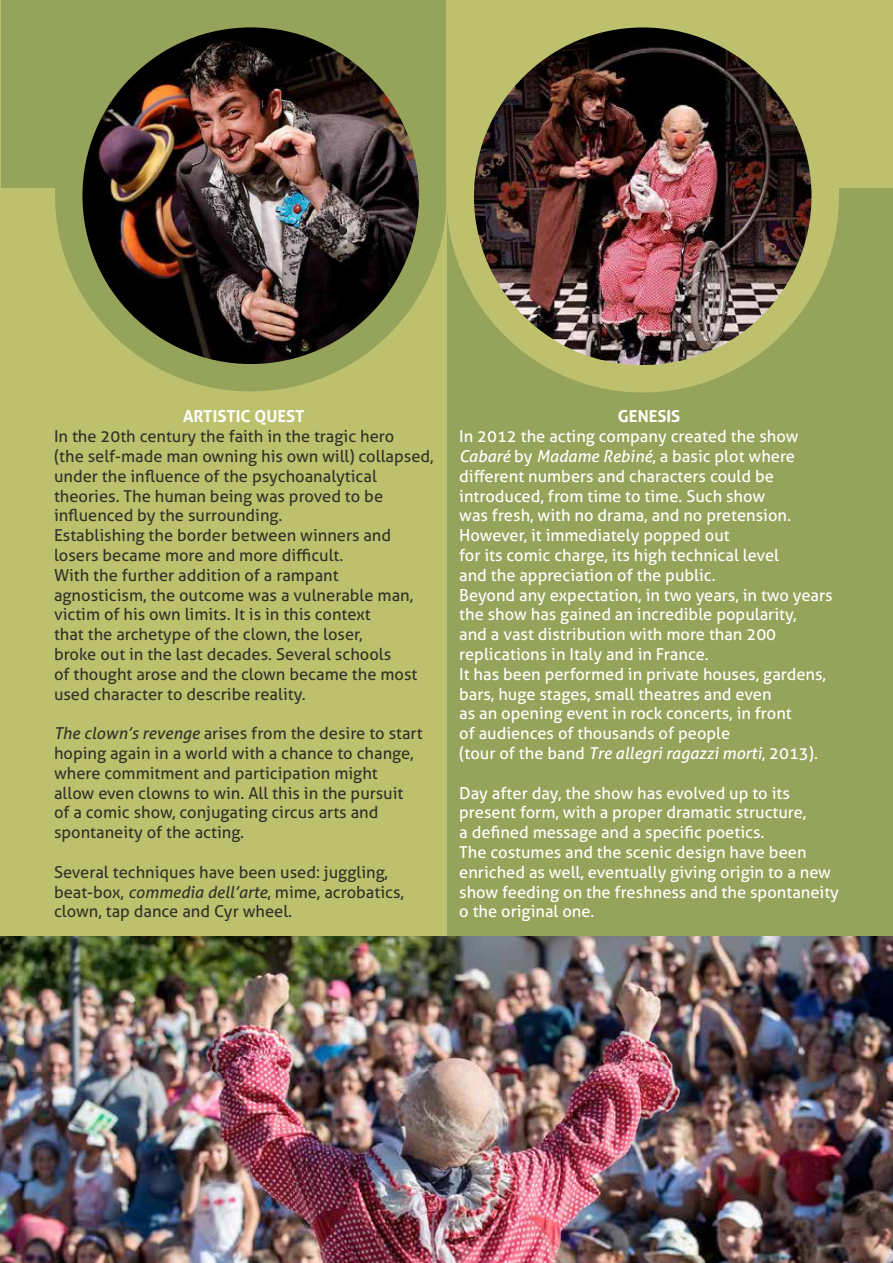
<style>
.page{position:relative;width:893px;height:1263px;background:#fff}
.page>*{position:absolute;margin:0;border:0;box-sizing:border-box;transform-origin:0 0}
.t1{font:16.5px/19.8px "Aller";color:#fff}
.t2{font:16.5px/19.8px "Aller";color:#39312a}
.t3{font:700 16.5px "Aller";color:#fff}
.s1{font-style:italic}
</style>
<div class="page">
<div style="left:0;top:0;width:585px;height:1263px;background:#bdc16e"></div>
<div style="left:447px;top:0;width:446px;height:1159px;background:#95a45a"></div>
<div style="left:1px;top:0;width:446px;height:187px;background:#95a45a"></div>
<div style="left:446px;top:0;width:447px;height:187px;background:#bdc16e"></div>
<div style="left:55px;top:0;width:391px;height:391px;background:#95a45a;border-radius:50%"></div>
<img style="left:82px;top:27px;width:337px;height:337px;border-radius:168px">
<div style="left:446px;top:0;width:393px;height:392px;background:#bdc16e;border-radius:50%"></div>
<img style="left:474px;top:27px;width:337px;height:338px;border-radius:169px">
<img style="left:0;top:936px;width:893px;height:327px">
<p class="t3" style="left:183px;top:406px;width:10px">ARTI</p>
<p class="t3" style="left:217px;top:406px;width:88px">STI C QUEST</p>
<p class="t2" style="left:54px;top:426px;width:381px">In the 20th century the faith in the tragic hero<br>(the self-made man owning his own will) collapsed, under the influence of the psychoanalytical theories. The human being was proved to be influenced by the surrounding.<br>Establishing the border between winners and losers became more and more difficult.<br>With the further addition of a rampant agnosticism, the outcome was a vulnerable man, victim of his own limits. It is in this context<br>that the archetype of the clown, the loser,<br>broke out in the last decades. Several schools<br>of thought arose and the clown became the most used character to describe reality.</p>
<p class="t2" style="left:54px;top:723px;width:370px"><span class="s1">The clown’s revenge</span> arises from the desire to start hoping again in a world with a chance to change, where commitment and participation might<br>allow even clowns to win. All this in the pursuit of a comic show, conjugating circus arts and spontaneity of the acting.</p>
<p class="t2" style="left:54px;top:862px;width:352px">Several techniques have been used: juggling, beat-box, <span class="s1">commedia dell’arte</span>, mime, acrobatics, clown, tap dance and Cyr wheel.</p>
<p class="t3" style="left:618px;top:406px;width:64px">GENESIS</p>
<p class="t1" style="left:459px;top:426px;width:375px">In 2012 the acting company created the show <span class="s1">Cabaré</span> by <span class="s1">Madame Rebiné</span>, a basic plot where different numbers and characters could be introduced, from time to time. Such show<br>was fresh, with no drama, and no pretension.<br>However, it immediately popped out<br>for its comic charge, its high technical level<br>and the appreciation of the public.<br>Beyond any expectation, in two years, in two years the show has gained an incredible popularity,<br>and a vast distribution with more than 200 replications in Italy and in France.<br>It has been performed in private houses, gardens, bars, huge stages, small theatres and even<br>as an opening event in rock concerts, in front<br>of audiences of thousands of people<br>(tour of the band <span class="s1">Tre allegri ragazzi morti</span>, 2013).</p>
<p class="t1" style="left:459px;top:783px;width:381px">Day after day, the show has evolved up to its present form, with a proper dramatic structure,<br>a defined message and a specific poetics.<br>The costumes and the scenic design have been enriched as well, eventually giving origin to a new show feeding on the freshness and the spontaneity o the original one.</p>
</div>
